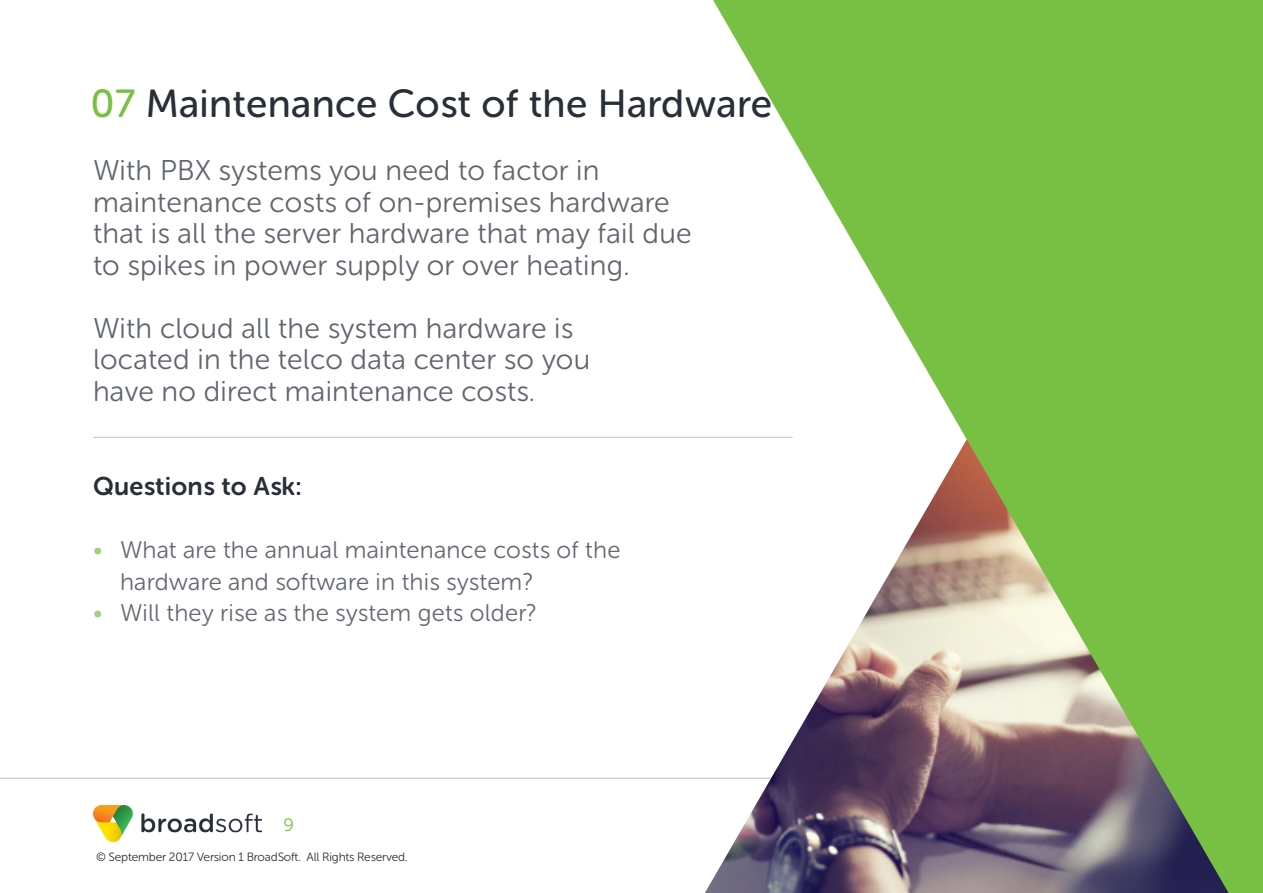
<style>
.page{position:relative;width:1263px;height:893px;background:#fff}
.page>*{position:absolute;margin:0;border:0;box-sizing:border-box;transform-origin:0 0}
.HEAD{font:39px "Museo Sans Rounded 500";letter-spacing:.01em;color:#282f39}
.BODY{font:28.5px/31.5px "Museo Sans Rounded 300";letter-spacing:.01em;color:#5f656c}
.QUESTIONS{font:25.5px "Museo Sans Rounded 700";letter-spacing:.01em;color:#282f39}
.t1{font:24px/31.5px "Museo Sans Rounded 300";letter-spacing:.01em;color:#636970}
.t2{font:18px "Museo Sans Rounded 300";color:#78c143}
.t3{font:12px "Museo Sans Rounded 300";letter-spacing:-.01em;color:#282f39}
.s1{color:#77c043}
.s2{color:#9dd278}
</style>
<div class="page">
<img style="left:93px;top:805px;width:169px;height:36px">
<hr style="left:0;top:778px;width:1263px;height:1px;background:#bebfc2">
<hr style="left:93px;top:437px;width:699px;height:1px;background:#bebfc2">
<svg style="left:713px;top:0;width:550px;height:893px;fill:#77c043"></svg>
<p class="HEAD" style="left:90px;top:82px;width:683px"><span class="s1">07</span> Maintenance Cost of the Hardware</p>
<p class="BODY" style="left:93px;top:155px;width:600px">With PBX systems you need to factor in maintenance costs of on-premises hardware that is all the server hardware that may fail due to spikes in power supply or over heating.</p>
<p class="BODY" style="left:93px;top:312px;width:499px">With cloud all the system hardware is located in the telco data center so you have no direct maintenance costs.</p>
<p class="QUESTIONS" style="left:93px;top:472px;width:210px">Questions to Ask:</p>
<p class="t1" style="left:120px;top:534px;width:502px;text-indent:-27px"><span class="s2">•</span> What are the annual maintenance costs of the hardware and software in this system?</p>
<p class="t1" style="left:93px;top:597px;width:445px"><span class="s2">•</span> Will they rise as the system gets older?</p>
<p class="t2" style="left:283px;top:815px;width:12px">9</p>
<p class="t3" style="left:96px;top:851px;width:313px">© September 2017 Version 1 BroadSoft. All Rights Reserved.</p>
</div>
